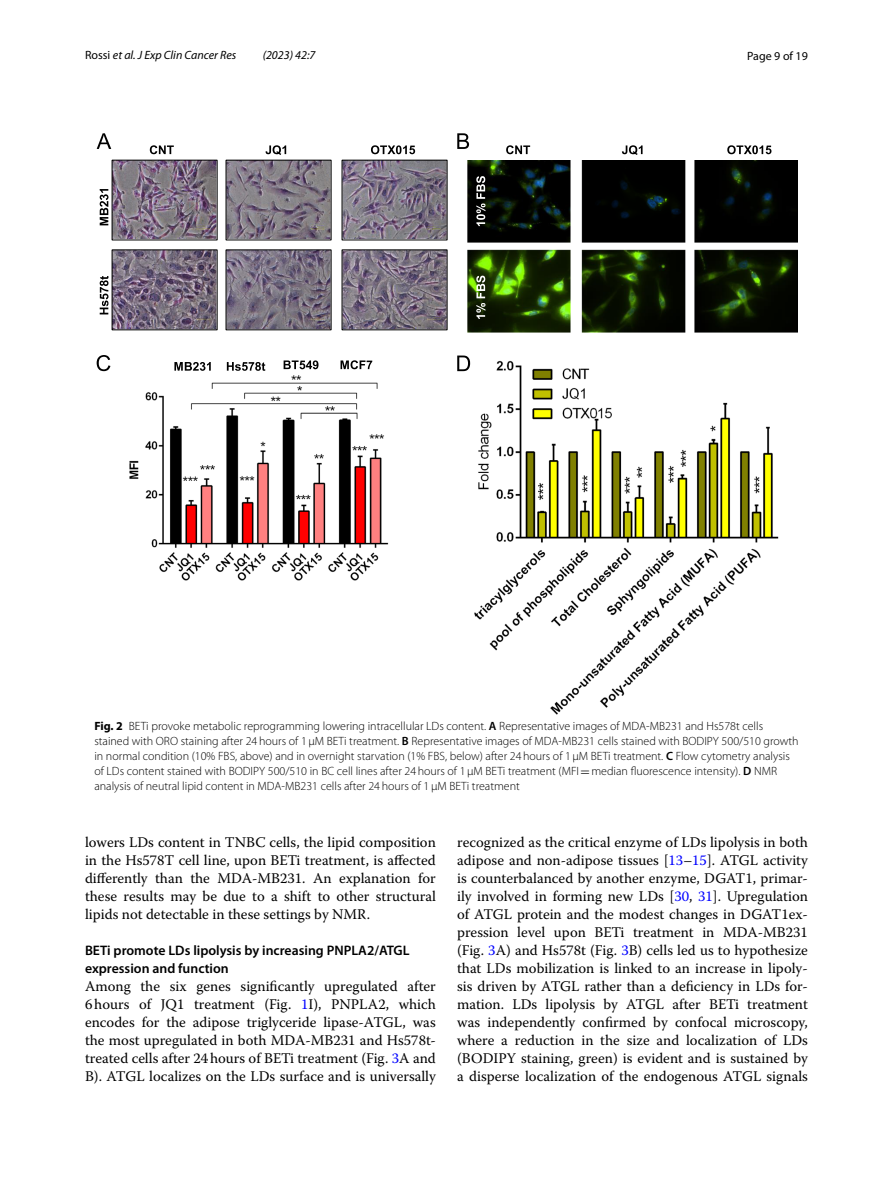
<style>
.page{position:relative;width:893px;height:1187px;background:#fff}
.page>*{position:absolute;margin:0;border:0;box-sizing:border-box;transform-origin:0 0}
.t1{font:14.7px/18px "Warnock Pro";color:#000;text-align:justify}
.t2{font:600 13.8px/18px "Myriad Pro";color:#000}
.t3{font:300 12px/15px "Myriad Pro";color:#000}
.t4{font:italic 12px "Myriad Pro";color:#000}
.t5{font:12px "Myriad Pro";color:#000}
.s1{font-style:normal}
.s2{font-weight:700}
.s3{font-weight:600}
.s4{font-family:"MTSY";font-weight:400}
.s5{color:#00f}
</style>
<div class="page">
<img style="left:129px;top:161px;width:668px;height:553px">
<svg style="left:111px;top:159px;width:337px;height:172px;background:#877f8c"></svg>
<svg style="left:100px;top:189px;width:8px;height:36px"></svg>
<svg style="left:150px;top:145px;width:24px;height:9px"></svg>
<svg style="left:266px;top:145px;width:20px;height:10px"></svg>
<svg style="left:371px;top:145px;width:44px;height:9px"></svg>
<svg style="left:100px;top:276px;width:8px;height:38px"></svg>
<svg style="left:476px;top:275px;width:9px;height:44px"></svg>
<svg style="left:97px;top:133px;width:14px;height:16px"></svg>
<svg style="left:457px;top:133px;width:12px;height:16px"></svg>
<svg style="left:476px;top:176px;width:9px;height:50px"></svg>
<svg style="left:97px;top:355px;width:13px;height:16px"></svg>
<svg style="left:457px;top:355px;width:13px;height:16px"></svg>
<svg style="left:506px;top:145px;width:24px;height:9px"></svg>
<svg style="left:622px;top:145px;width:21px;height:10px"></svg>
<svg style="left:727px;top:145px;width:44px;height:9px"></svg>
<svg style="left:227px;top:362px;width:38px;height:9px"></svg>
<svg style="left:174px;top:362px;width:37px;height:9px"></svg>
<svg style="left:341px;top:360px;width:31px;height:9px"></svg>
<svg style="left:284px;top:360px;width:34px;height:9px"></svg>
<p class="t4" style="left:85px;top:48px;width:153px"><span class="s1">Rossi</span> et al. J Exp Clin Cancer Res</p>
<p class="t4" style="left:263px;top:48px;width:54px">(2023) 42:7</p>
<p class="t5" style="left:747px;top:48px;width:62px">Page 9 of 19</p>
<p class="t3" style="left:94px;top:718px;width:706px"><span class="s2">Fig. 2</span> BETi provoke metabolic reprogramming lowering intracellular LDs content. <span class="s3">A</span> Representative images of MDA-MB231 and Hs578t cells stained with ORO staining after 24hours of 1μM BETi treatment. <span class="s3">B</span> Representative images of MDA-MB231 cells stained with BODIPY 500/510 growth in normal condition (10% FBS, above) and in overnight starvation (1% FBS, below) after 24hours of 1μM BETi treatment. <span class="s3">C</span> Flow cytometry analysis of LDs content stained with BODIPY 500/510 in BC cell lines after 24hours of 1μM BETi treatment (MFI<span class="s4">=</span>median fluorescence intensity). <span class="s3">D</span> NMR analysis of neutral lipid content in MDA-MB231 cells after 24hours of 1μM BETi treatment</p>
<p class="t1" style="left:85px;top:832px;width:352px">lowers LDs content in TNBC cells, the lipid composition in the Hs578T cell line, upon BETi treatment, is affected differently than the MDA-MB231. An explanation for these results may be due to a shift to other structural lipids not detectable in these settings by NMR.</p>
<p class="t2" style="left:85px;top:940px;width:326px">BETi promote LDs lipolysis by increasing PNPLA2/ATGL expression and function</p>
<p class="t1" style="left:85px;top:976px;width:352px">Among the six genes significantly upregulated after 6hours of JQ1 treatment (Fig. <span class="s5">1</span>I), PNPLA2, which encodes for the adipose triglyceride lipase-ATGL, was the most upregulated in both MDA-MB231 and Hs578t&shy;treated cells after 24hours of BETi treatment (Fig. <span class="s5">3</span>A and B). ATGL localizes on the LDs surface and is universally</p>
<p class="t1" style="left:457px;top:832px;width:352px">recognized as the critical enzyme of LDs lipolysis in both adipose and non-adipose tissues [<span class="s5">13</span>–<span class="s5">15</span>]. ATGL activity is counterbalanced by another enzyme, DGAT1, primar&shy;ily involved in forming new LDs [<span class="s5">30</span>, <span class="s5">31</span>]. Upregulation of ATGL protein and the modest changes in DGAT1ex&shy;pression level upon BETi treatment in MDA-MB231 (Fig. <span class="s5">3</span>A) and Hs578t (Fig. <span class="s5">3</span>B) cells led us to hypothesize that LDs mobilization is linked to an increase in lipoly&shy;sis driven by ATGL rather than a deficiency in LDs for&shy;mation. LDs lipolysis by ATGL after BETi treatment was independently confirmed by confocal microscopy, where a reduction in the size and localization of LDs (BODIPY staining, green) is evident and is sustained by a disperse localization of the endogenous ATGL signals</p>
</div>
